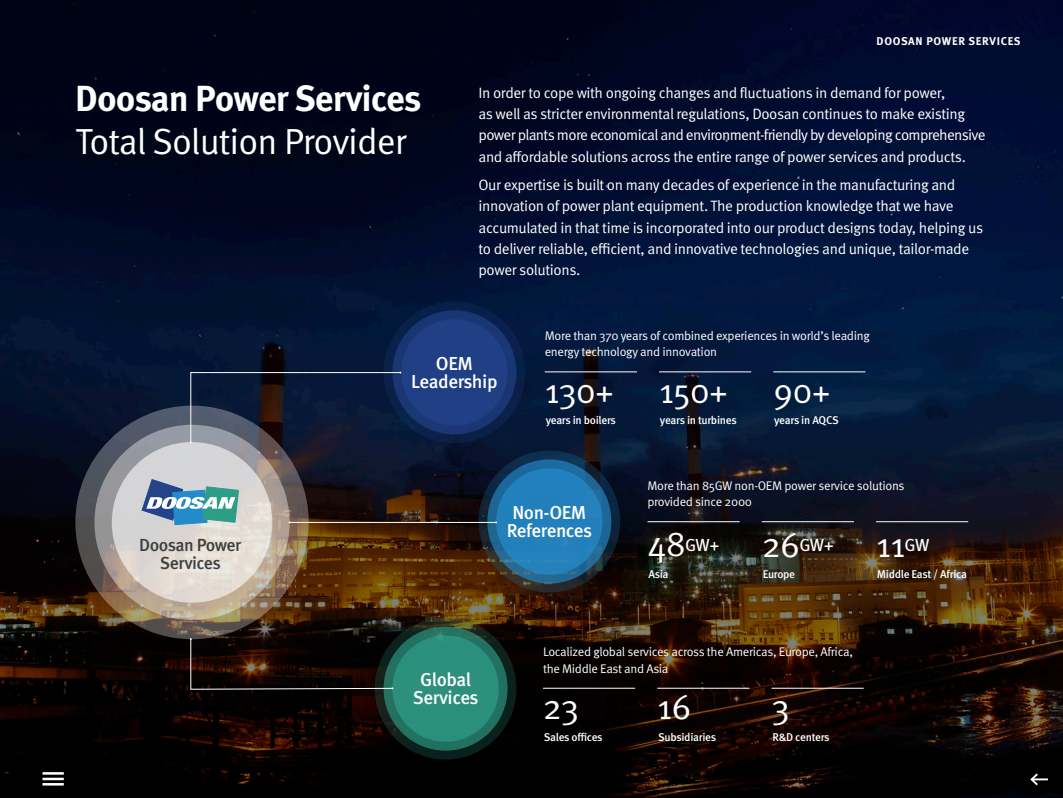
<style>
.page{position:relative;width:1063px;height:798px;background:#fff}
.page>*{position:absolute;margin:0;border:0;box-sizing:border-box;transform-origin:0 0}
.t1{font:36.25px "Meta Pro Norm";letter-spacing:-.025em;color:#fff}
.t2{font:700 36.25px "Meta Pro";letter-spacing:-.03em;color:#fff}
.t3{font:35px "Meta Pro Norm";color:#fff}
.t4{font:500 18.75px/18.8px "Meta Pro";letter-spacing:-.025em;color:#fff;text-align:center}
.t5{font:500 17.5px/18.8px "Meta Pro";letter-spacing:-.035em;color:#3e3e3f;text-align:center}
.t6{font:17.5px "Meta Pro";color:#fff}
.t7{font:15px/21.2px "Meta Pro Norm";letter-spacing:-.025em;color:#fff}
.t8{font:12.5px/16.2px "Meta Pro Norm";letter-spacing:-.025em;color:#fff}
.t9{font:500 11.25px "Meta Pro";letter-spacing:-.03em;color:#fff}
.t10{font:700 11.25px "Meta Pro";letter-spacing:.06em;color:#fff}
.s1{font-family:"Meta Pro Norm";font-size:35px}
</style>
<div class="page">
<img style="left:0;top:0;width:1063px;height:797px">
<svg style="left:1029px;top:771px;width:19px;height:16px"></svg>
<hr style="left:545px;top:371px;width:92px;height:1px;background:#fff">
<hr style="left:659px;top:371px;width:92px;height:1px;background:#fff">
<hr style="left:773px;top:371px;width:92px;height:1px;background:#fff">
<hr style="left:543px;top:687px;width:92px;height:1px;background:#fff">
<hr style="left:657px;top:687px;width:92px;height:1px;background:#fff">
<hr style="left:772px;top:687px;width:92px;height:1px;background:#fff">
<hr style="left:648px;top:521px;width:92px;height:1px;background:#fff">
<hr style="left:762px;top:521px;width:92px;height:1px;background:#fff">
<hr style="left:876px;top:521px;width:92px;height:1px;background:#fff">
<svg style="left:75px;top:405px;width:234px;height:234px;background:#695e56"></svg>
<svg style="left:94px;top:424px;width:196px;height:196px;background:#aba198"></svg>
<svg style="left:112px;top:442px;width:160px;height:160px;background:#ddd9d6"></svg>
<svg style="left:142px;top:479px;width:97px;height:45px;background:#7daabe"></svg>
<hr style="left:43px;top:771px;width:21px;height:3px;background:#fff">
<hr style="left:43px;top:777px;width:21px;height:2px;background:#fff">
<hr style="left:43px;top:782px;width:21px;height:3px;background:#fff">
<div style="left:384px;top:301px;width:141px;height:142px;background:#0b204a;border-radius:50%"></div>
<div style="left:392px;top:310px;width:124px;height:124px;background:#1a3674;border-radius:50%"></div>
<div style="left:401px;top:319px;width:107px;height:106px;background:#203f84;border-radius:50%"></div>
<svg style="left:478px;top:450px;width:142px;height:142px;background:#1a2a3a"></svg>
<svg style="left:487px;top:459px;width:124px;height:124px;background:#206795"></svg>
<div style="left:496px;top:468px;width:107px;height:106px;background:#2280bc;border-radius:50%"></div>
<svg style="left:375px;top:617px;width:141px;height:142px;background:#17271e"></svg>
<svg style="left:384px;top:626px;width:124px;height:124px;background:#226f5f"></svg>
<div style="left:392px;top:635px;width:107px;height:106px;background:#2a907c;border-radius:50%"></div>
<svg style="left:190px;top:371px;width:211px;height:72px;background:#1e2941"></svg>
<hr style="left:290px;top:522px;width:206px;height:1px;background:#fff">
<svg style="left:190px;top:638px;width:203px;height:51px;background:#170d09"></svg>
<h1 class="t2" style="left:75px;top:70px;width:348px">Doosan Power Services</h1>
<h1 class="t1" style="left:75px;top:114px;width:333px">Total Solution Provider</h1>
<p class="t10" style="left:877px;top:32px;width:145px">DOOSAN POWER SERVICES</p>
<p class="t7" style="left:478px;top:81px;width:509px">In order to cope with ongoing changes and fluctuations in demand for power,<br>as well as stricter environmental regulations, Doosan continues to make existing power plants more economical and environment-friendly by developing comprehensive and affordable solutions across the entire range of power services and products.</p>
<p class="t7" style="left:478px;top:173px;width:506px">Our expertise is built on many decades of experience in the manufacturing and innovation of power plant equipment. The production knowledge that we have accumulated in that time is incorporated into our product designs today, helping us to deliver reliable, efficient, and innovative technologies and unique, tailor-made power solutions.</p>
<p class="t5" style="left:139px;top:534px;width:104px">Doosan Power<br>Services</p>
<p class="t4" style="left:411px;top:352px;width:88px">OEM<br>Leadership</p>
<p class="t8" style="left:545px;top:326px;width:327px">More than 370 years of combined experiences in world’s leading energy technology and innovation</p>
<h2 class="t3" style="left:545px;top:364px;width:71px">130+</h2>
<p class="t9" style="left:546px;top:411px;width:72px">years in boilers</p>
<h2 class="t3" style="left:659px;top:364px;width:71px">150+</h2>
<p class="t9" style="left:660px;top:411px;width:78px">years in turbines</p>
<h2 class="t3" style="left:773px;top:364px;width:59px">90+</h2>
<p class="t9" style="left:774px;top:411px;width:66px">years in AQCS</p>
<p class="t4" style="left:507px;top:501px;width:87px">Non-OEM<br>References</p>
<p class="t8" style="left:648px;top:476px;width:259px">More than 85GW non-OEM power service solutions provided since 2000</p>
<p class="t6" style="left:648px;top:531px;width:73px"><span class="s1">48</span>GW+</p>
<p class="t9" style="left:648px;top:565px;width:22px">Asia</p>
<p class="t6" style="left:762px;top:531px;width:74px"><span class="s1">26</span>GW+</p>
<p class="t9" style="left:763px;top:565px;width:34px">Europe</p>
<h2 class="t3" style="left:876px;top:518px;width:55px">11<sup>GW</sup></h2>
<p class="t9" style="left:877px;top:565px;width:91px">Middle East / Africa</p>
<p class="t4" style="left:413px;top:668px;width:67px">Global<br>Services</p>
<p class="t8" style="left:543px;top:643px;width:311px">Localized global services across the Americas, Europe, Africa, the Middle East and Asia</p>
<h2 class="t3" style="left:543px;top:680px;width:38px">23</h2>
<p class="t9" style="left:544px;top:728px;width:60px">Sales offices</p>
<h2 class="t3" style="left:657px;top:680px;width:36px">16</h2>
<p class="t9" style="left:658px;top:728px;width:60px">Subsidiaries</p>
<h2 class="t3" style="left:772px;top:680px;width:20px">3</h2>
<p class="t9" style="left:772px;top:728px;width:59px">R&amp;D centers</p>
</div>
